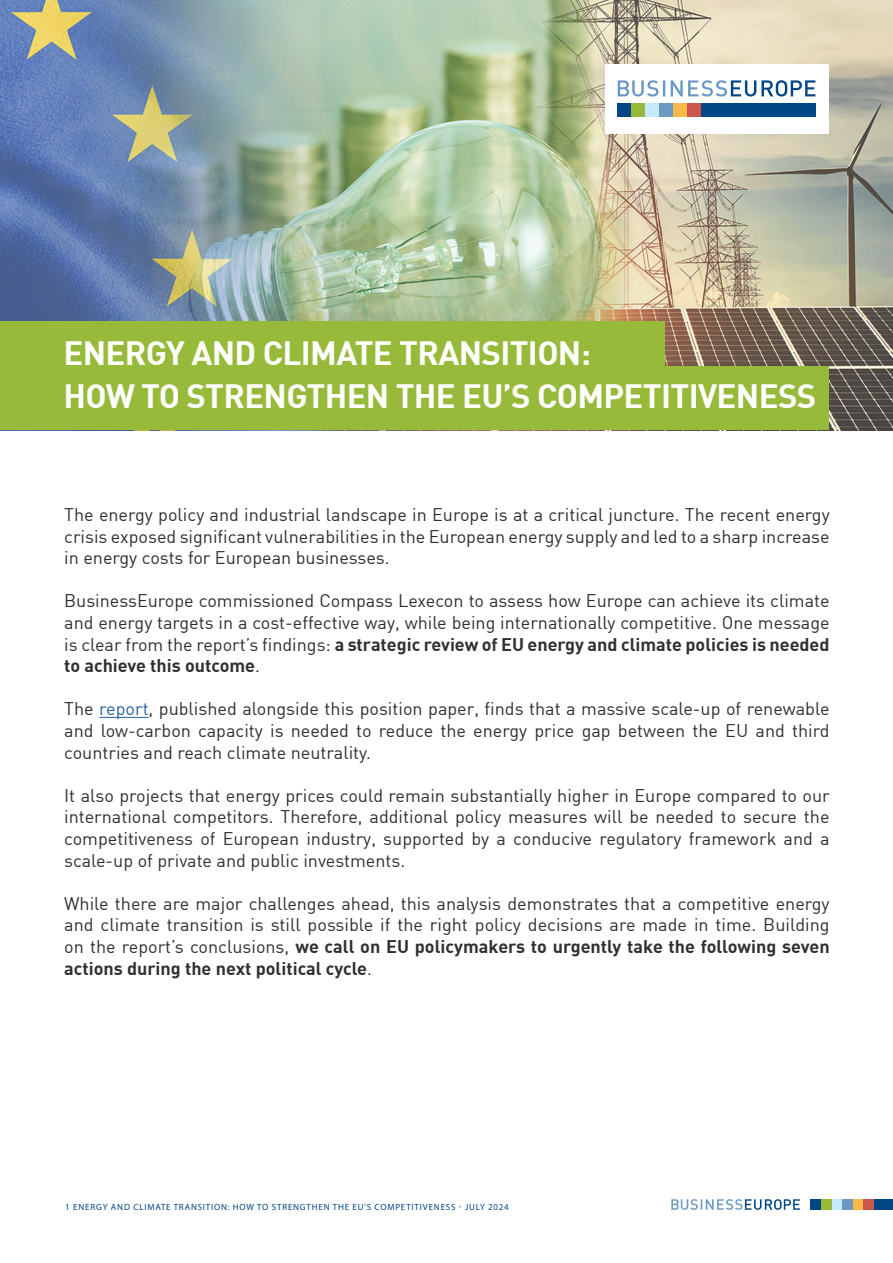
<style>
.page{position:relative;width:893px;height:1263px;background:#fff}
.page>*{position:absolute;margin:0;border:0;box-sizing:border-box;transform-origin:0 0}
.t1{font:700 33px "DIN";letter-spacing:-.02em;color:#fff}
.t2{font:18px/21.6px "DIN";color:#312f30;text-align:justify}
.t3{font:9px "Myriad Pro";letter-spacing:.09em;color:#004684}
.s1{font-weight:700}
.s2{color:#2b62a1}
</style>
<div class="page">
<div style="left:810px;top:1199px;width:11px;height:11px;background:#004684"></div>
<div style="left:821px;top:1199px;width:11px;height:11px;background:#97ba3b"></div>
<div style="left:832px;top:1199px;width:10px;height:11px;background:#c6eafa"></div>
<div style="left:842px;top:1199px;width:11px;height:11px;background:#6b99c3"></div>
<div style="left:853px;top:1199px;width:11px;height:11px;background:#fcb94b"></div>
<div style="left:864px;top:1199px;width:10px;height:11px;background:#cd564b"></div>
<div style="left:874px;top:1199px;width:19px;height:11px;background:#004684"></div>
<svg style="left:671px;top:1199px;width:129px;height:11px"></svg>
<img style="left:0;top:1px;width:893px;height:429px">
<div style="left:605px;top:64px;width:223px;height:69px;background:#fff"></div>
<div style="left:617px;top:103px;width:14px;height:14px;background:#004684"></div>
<div style="left:631px;top:103px;width:14px;height:14px;background:#97ba3b"></div>
<div style="left:645px;top:103px;width:14px;height:14px;background:#c6eafa"></div>
<div style="left:659px;top:103px;width:14px;height:14px;background:#6b99c3"></div>
<div style="left:673px;top:103px;width:15px;height:14px;background:#fcb94b"></div>
<div style="left:688px;top:103px;width:14px;height:14px;background:#cd564b"></div>
<div style="left:702px;top:103px;width:114px;height:14px;background:#004684"></div>
<svg style="left:618px;top:80px;width:197px;height:17px"></svg>
<hr style="left:99px;top:717px;width:50px;height:1px;background:#2b62a1">
<div style="left:0;top:321px;width:664px;height:53px;background:#97ba3b"></div>
<div style="left:0;top:366px;width:828px;height:64px;background:#97ba3b"></div>
<p class="t1" style="left:63px;top:331px;width:529px">ENERGY AND CLIMATE TRANSITION:</p>
<p class="t1" style="left:63px;top:375px;width:754px">HOW TO STRENGTHEN THE EU’S COMPETITIVENESS</p>
<p class="t2" style="left:64px;top:503px;width:767px">The energy policy and industrial landscape in Europe is at a critical juncture. The recent energy crisis exposed significant vulnerabilities in the European energy supply and led to a sharp increase in energy costs for European businesses.</p>
<p class="t2" style="left:64px;top:590px;width:767px">BusinessEurope commissioned Compass Lexecon to assess how Europe can achieve its climate and energy targets in a cost-effective way, while being internationally competitive. One message is clear from the report’s findings: <span class="s1">a strategic review of EU energy and climate policies is needed to achieve this outcome</span>.</p>
<p class="t2" style="left:64px;top:698px;width:767px">The <span class="s2">report</span>, published alongside this position paper, finds that a massive scale-up of renewable and low-carbon capacity is needed to reduce the energy price gap between the EU and third countries and reach climate neutrality.</p>
<p class="t2" style="left:64px;top:784px;width:767px">It also projects that energy prices could remain substantially higher in Europe compared to our international competitors. Therefore, additional policy measures will be needed to secure the competitiveness of European industry, supported by a conducive regulatory framework and a scale-up of private and public investments.</p>
<p class="t2" style="left:64px;top:892px;width:767px">While there are major challenges ahead, this analysis demonstrates that a competitive energy and climate transition is still possible if the right policy decisions are made in time. Building on the report’s conclusions, <span class="s1">we call on EU policymakers to urgently take the following seven actions during the next political cycle</span>.</p>
<p class="t3" style="left:65px;top:1201px;width:445px">1 ENERGY AND CLIMATE TRANSITION: HOW TO STRENGTHEN THE EU’S COMPETITIVENESS - JULY 2024</p>
</div>
